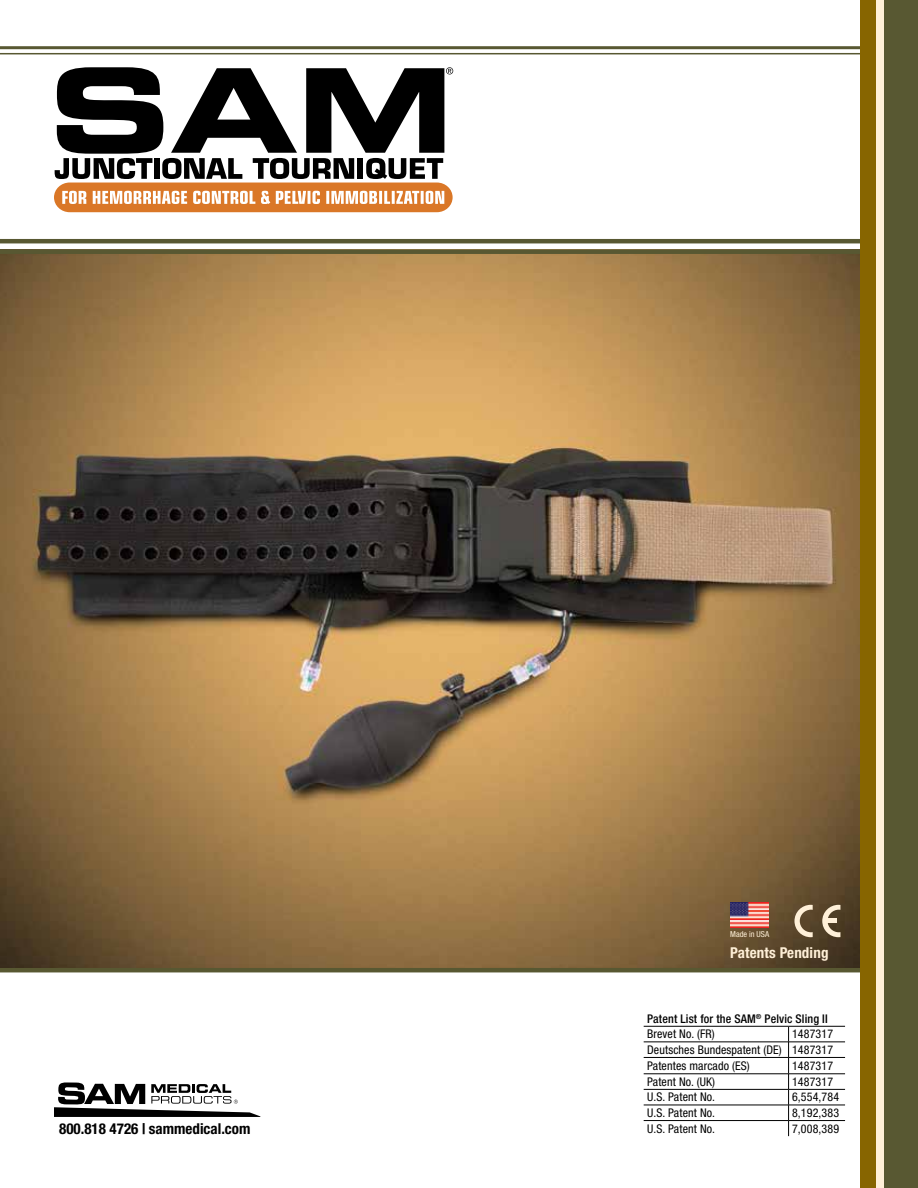
<style>
.page{position:relative;width:918px;height:1188px;background:#fff}
.page>*{position:absolute;margin:0;border:0;box-sizing:border-box;transform-origin:0 0}
.t1{font:700 condensed 15px "Helvetica Neue LT Std";color:#000}
.t2{font:700 condensed 15px "Helvetica Neue LT Std";letter-spacing:.01em;color:#fff0d8}
.t3{font:condensed 12px/15.6px "Helvetica Neue LT Std";letter-spacing:.01em;color:#000;text-align:justify}
.t4{font:500 condensed 12px/15.6px "Helvetica Neue LT Std";letter-spacing:.01em;color:#000}
.t5{font:condensed 8.25px "Helvetica Neue LT Std";color:#fff0d8}
.s1{font-weight:400}
</style>
<div class="page">
<svg style="left:54px;top:67px;width:399px;height:145px"></svg>
<img style="left:0;top:254px;width:860px;height:714px">
<svg style="left:54px;top:1082px;width:206px;height:35px"></svg>
<hr style="left:0;top:968px;width:910px;height:4px;background:#585832">
<hr style="left:0;top:46px;width:910px;height:3px;background:#585832">
<hr style="left:0;top:53px;width:910px;height:1px;background:#585832">
<div style="left:0;top:249px;width:910px;height:5px;background:#585832"></div>
<hr style="left:0;top:239px;width:910px;height:4px;background:#585832">
<div style="left:860px;top:0;width:33px;height:1188px;background:#876500"></div>
<div style="left:877px;top:0;width:20px;height:1188px;background:#fff0d8"></div>
<div style="left:884px;top:0;width:34px;height:1188px;background:#585832"></div>
<hr style="left:644px;top:1026px;width:145px;height:1px;background:#000">
<hr style="left:789px;top:1026px;width:56px;height:1px;background:#000">
<hr style="left:644px;top:1042px;width:145px;height:1px;background:#000">
<hr style="left:789px;top:1042px;width:56px;height:1px;background:#000">
<hr style="left:644px;top:1057px;width:145px;height:1px;background:#000">
<hr style="left:789px;top:1057px;width:56px;height:1px;background:#000">
<hr style="left:644px;top:1074px;width:145px;height:1px;background:#000">
<hr style="left:789px;top:1074px;width:56px;height:1px;background:#000">
<hr style="left:644px;top:1089px;width:145px;height:1px;background:#000">
<hr style="left:789px;top:1089px;width:56px;height:1px;background:#000">
<hr style="left:644px;top:1105px;width:145px;height:1px;background:#000">
<hr style="left:789px;top:1105px;width:56px;height:1px;background:#000">
<hr style="left:644px;top:1120px;width:145px;height:1px;background:#000">
<hr style="left:789px;top:1120px;width:56px;height:1px;background:#000">
<svg style="left:788px;top:1026px;width:1px;height:110px"></svg>
<img style="left:730px;top:903px;width:39px;height:24px">
<svg style="left:794px;top:905px;width:46px;height:32px"></svg>
<hr style="left:826px;top:919px;width:11px;height:4px;background:#fff0d8">
<p class="t1" style="left:59px;top:1119px;width:193px">800.818 4726 | sammedical.com</p>
<p class="t5" style="left:730px;top:930px;width:40px">Made in USA</p>
<p class="t2" style="left:730px;top:944px;width:100px">Patents Pending</p>
<p class="t4" style="left:647px;top:1011px;width:182px">Patent List for the SAM<sup>®</sup> Pelvic Sling II<br><span class="s1">Brevet No. (FR)</span></p>
<p class="t3" style="left:647px;top:1026px;width:187px;text-indent:145px">1487317<br>Deutsches Bundespatent (DE) 1487317<br>Patentes marcado (ES)</p>
<p class="t3" style="left:792px;top:1057px;width:43px">1487317</p>
<p class="t3" style="left:647px;top:1074px;width:69px">Patent No. (UK)</p>
<p class="t3" style="left:792px;top:1074px;width:43px">1487317</p>
<p class="t3" style="left:647px;top:1089px;width:69px">U.S. Patent No.</p>
<p class="t3" style="left:792px;top:1089px;width:49px">6,554,784</p>
<p class="t3" style="left:647px;top:1105px;width:69px">U.S. Patent No.</p>
<p class="t3" style="left:792px;top:1105px;width:49px">8,192,383</p>
<p class="t3" style="left:647px;top:1121px;width:69px">U.S. Patent No.</p>
<p class="t3" style="left:792px;top:1121px;width:49px">7,008,389</p>
</div>
